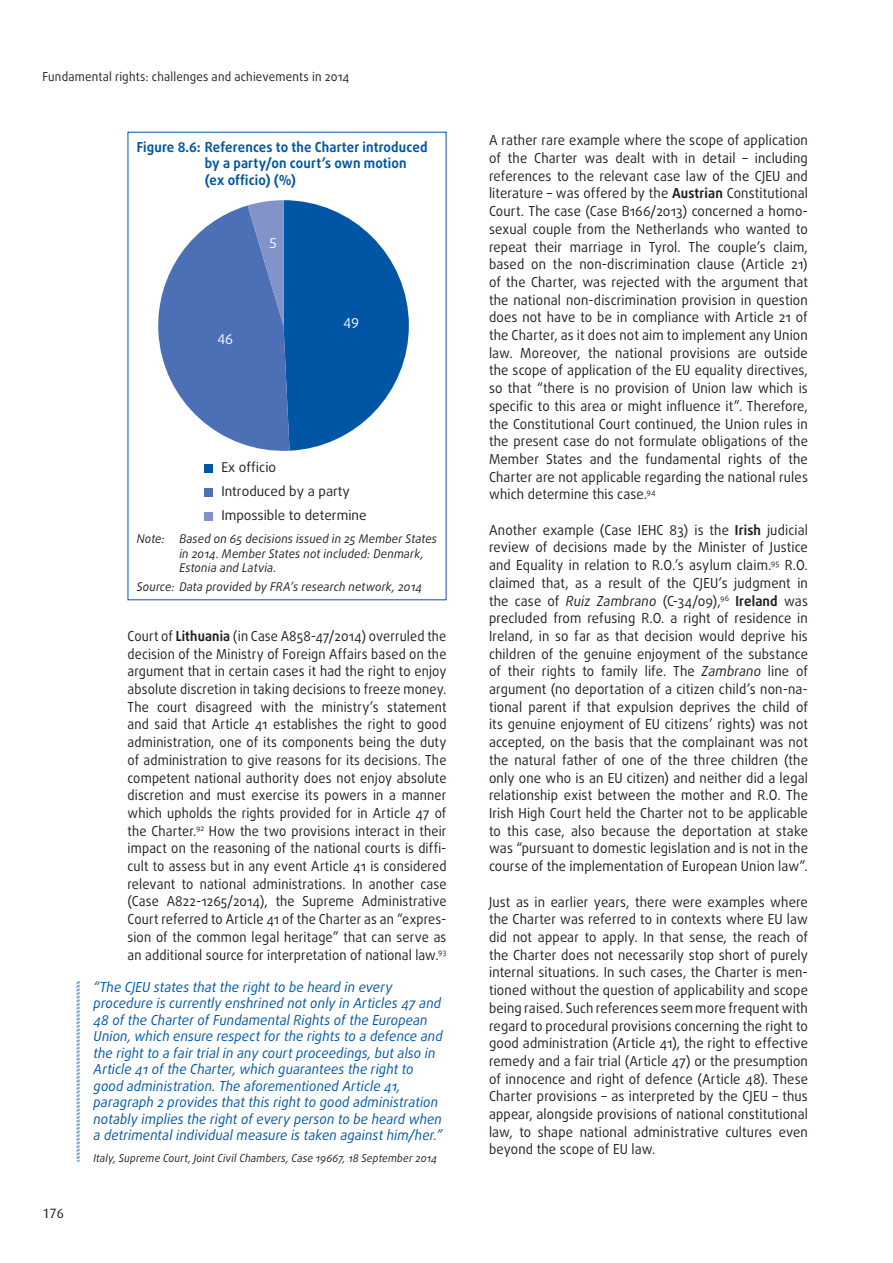
<style>
.page{position:relative;width:893px;height:1263px;background:#fff}
.page>*{position:absolute;margin:0;border:0;box-sizing:border-box;transform-origin:0 0}
.body{font:13.8px/17.7px "Daxline Pro";letter-spacing:.01em;color:#231f20;text-align:justify;scale:.95 1}
.body-2{font:13.8px/17.7px "Daxline Pro";letter-spacing:.01em;color:#231f20;text-align:justify;scale:.93 1}
.quote_text{font:italic 13.8px/16.5px "Daxline Pro";letter-spacing:.01em;color:#0155a5;scale:.95 1}
.figure_table{font:700 13.8px/16.5px "Daxline Pro";letter-spacing:.01em;color:#0155a5;scale:.95 1}
.t1{font:13.5px/24.3px "Daxline Pro";color:#231f20}
.t2{font:13.5px "Daxline Pro";color:#fff}
.t3{font:13.5px "Dax";color:#231f20}
.t4{font:12.3px "Daxline Pro";letter-spacing:.015em;color:#231f20;scale:.95 1}
.figure_note_source{font:italic 12px/14.4px "Daxline Pro";letter-spacing:.015em;color:#231f20;scale:.95 1}
.quote_source{font:italic 10.8px "Daxline Pro";letter-spacing:.015em;color:#231f20;scale:.95 1}
.s1{font-weight:700}
.s2{font-style:italic}
</style>
<div class="page">
<svg style="left:77px;top:981px;width:3px;height:181px"></svg>
<svg style="left:158px;top:200px;width:251px;height:251px"></svg>
<div style="left:204px;top:464px;width:9px;height:8px;background:#0155a5"></div>
<div style="left:204px;top:488px;width:9px;height:9px;background:#4c70b5"></div>
<div style="left:204px;top:512px;width:9px;height:9px;background:#8193c9"></div>
<p class="t4" style="left:43px;top:68px;width:325px">Fundamental rights: challenges and achievements in 2014</p>
<p class="figure_table" style="left:205px;top:139px;width:236px;text-indent:-68px">Figure 8.6: References to the Charter introduced by a party/on court’s own motion (ex officio) (%)</p>
<p class="t2" style="left:217px;top:330px;width:17px">46</p>
<p class="t2" style="left:269px;top:234px;width:9px">5</p>
<p class="t2" style="left:343px;top:314px;width:17px">49</p>
<p class="t1" style="left:221px;top:455px;width:147px">Ex officio<br>Introduced by a party<br>Impossible to determine</p>
<p class="figure_note_source" style="left:179px;top:532px;width:273px;text-indent:-43px">Note: Based on 65 decisions issued in 25 Member States in 2014. Member States not included: Denmark,<br>Estonia and Latvia.</p>
<p class="figure_note_source" style="left:137px;top:579px;width:302px">Source: Data provided by FRA’s research network, 2014</p>
<p class="t3" style="left:43px;top:1206px;width:23px">176</p>
<p class="body-2" style="left:128px;top:627px;width:344px">Court of <span class="s1">Lithuania</span> (in Case A858-47/2014) overruled the decision of the Ministry of Foreign Affairs based on the argument that in certain cases it had the right to enjoy absolute discretion in taking decisions to freeze money.<br>The court disagreed with the ministry’s statement and said that Article 41 establishes the right to good administration, one of its components being the duty of administration to give reasons for its decisions. The competent national authority does not enjoy absolute discretion and must exercise its powers in a manner which upholds the rights provided for in Article 47 of the Charter.<sup>92</sup> How the two provisions interact in their impact on the reasoning of the national courts is diffi&shy;cult to assess but in any event Article 41 is considered relevant to national administrations. In another case (Case A822-1265/2014), the Supreme Administrative Court referred to Article 41 of the Charter as an “expres&shy;sion of the common legal heritage” that can serve as an additional source for interpretation of national law.<sup>93</sup></p>
<p class="quote_text" style="left:94px;top:978px;width:369px">“The CJEU states that the right to be heard in every procedure is currently enshrined not only in Articles 47 and 48 of the Charter of Fundamental Rights of the European Union, which ensure respect for the rights to a defence and the right to a fair trial in any court proceedings, but also in Article 41 of the Charter, which guarantees the right to good administration. The aforementioned Article 41, paragraph 2 provides that this right to good administration notably implies the right of every person to be heard when a detrimental individual measure is taken against him/her.”</p>
<p class="quote_source" style="left:94px;top:1151px;width:363px">Italy, Supreme Court, Joint Civil Chambers, Case 19667, 18 September 2014</p>
<p class="body" style="left:489px;top:132px;width:337px">A rather rare example where the scope of application of the Charter was dealt with in detail – including references to the relevant case law of the CJEU and literature – was offered by the <span class="s1">Austrian</span> Constitutional Court. The case (Case B166/2013) concerned a homo&shy;sexual couple from the Netherlands who wanted to repeat their marriage in Tyrol. The couple’s claim, based on the non-discrimination clause (Article 21) of the Charter, was rejected with the argument that the national non-discrimination provision in question does not have to be in compliance with Article 21 of the Charter, as it does not aim to implement any Union law. Moreover, the national provisions are outside the scope of application of the EU equality directives, so that “there is no provision of Union law which is specific to this area or might influence it”. Therefore, the Constitutional Court continued, the Union rules in the present case do not formulate obligations of the Member States and the fundamental rights of the Charter are not applicable regarding the national rules which determine this case.<sup>94</sup></p>
<p class="body" style="left:489px;top:521px;width:337px">Another example (Case IEHC 83) is the <span class="s1">Irish</span> judicial review of decisions made by the Minister of Justice and Equality in relation to R.O.’s asylum claim.<sup>95</sup> R.O. claimed that, as a result of the CJEU’s judgment in the case of <span class="s2">Ruiz Zambrano</span> (C-34/09),<sup>96</sup> <span class="s1">Ireland</span> was precluded from refusing R.O. a right of residence in Ireland, in so far as that decision would deprive his children of the genuine enjoyment of the substance of their rights to family life. The <span class="s2">Zambrano</span> line of argument (no deportation of a citizen child’s non-na&shy;tional parent if that expulsion deprives the child of its genuine enjoyment of EU citizens’ rights) was not accepted, on the basis that the complainant was not the natural father of one of the three children (the only one who is an EU citizen) and neither did a legal relationship exist between the mother and R.O. The Irish High Court held the Charter not to be applicable to this case, also because the deportation at stake was “pursuant to domestic legislation and is not in the course of the implementation of European Union law”.</p>
<p class="body" style="left:489px;top:893px;width:337px">Just as in earlier years, there were examples where the Charter was referred to in contexts where EU law did not appear to apply. In that sense, the reach of the Charter does not necessarily stop short of purely internal situations. In such cases, the Charter is men&shy;tioned without the question of applicability and scope being raised. Such references seem more frequent with regard to procedural provisions concerning the right to good administration (Article 41), the right to effective remedy and a fair trial (Article 47) or the presumption of innocence and right of defence (Article 48). These Charter provisions – as interpreted by the CJEU – thus appear, alongside provisions of national constitutional law, to shape national administrative cultures even beyond the scope of EU law.</p>
</div>
